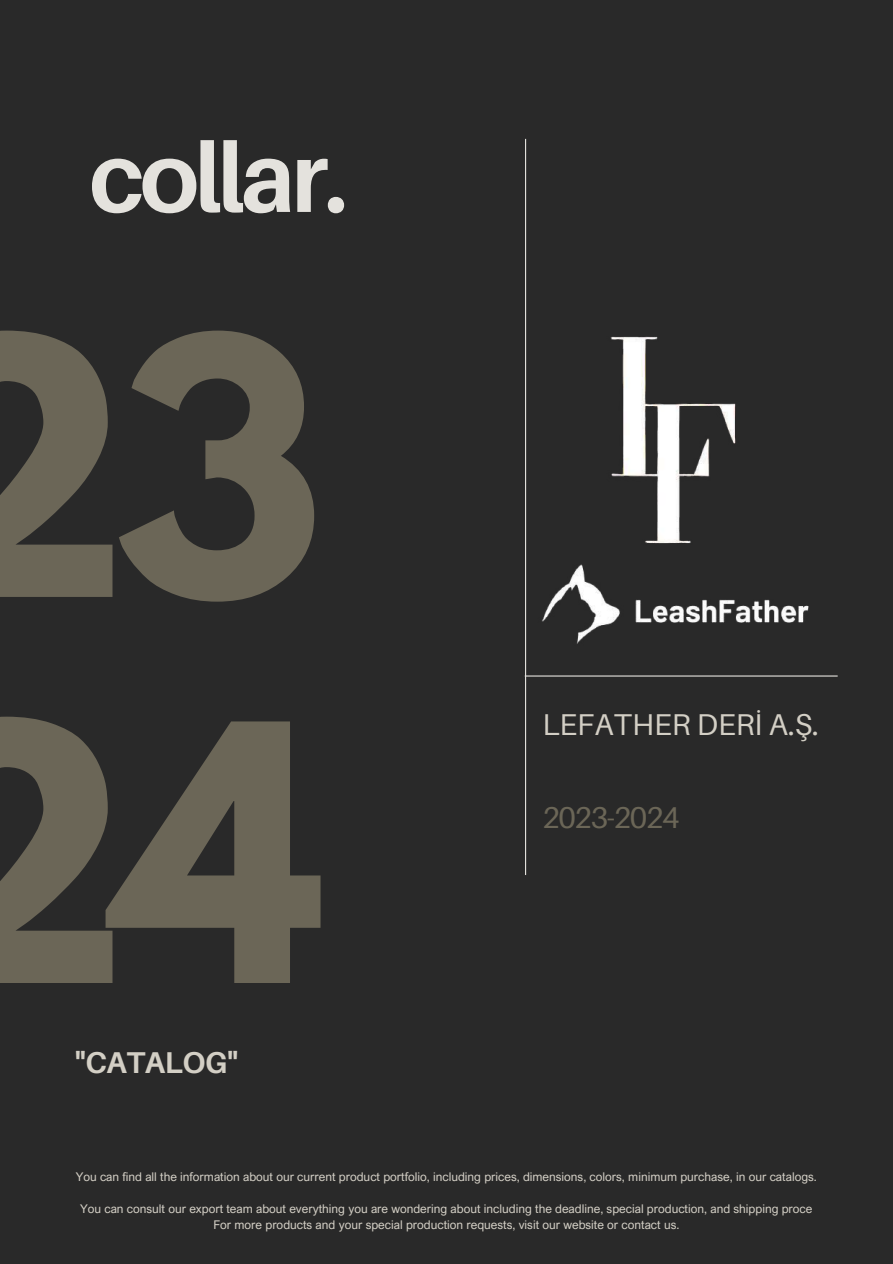
<style>
.page{position:relative;width:893px;height:1264px;background:#fff}
.page>*{position:absolute;margin:0;border:0;box-sizing:border-box;transform-origin:0 0}
.t1{font:700 316.95px/385.8px "League Spartan";color:#6b6657}
.t2{font:700 97.65px "Aileron";letter-spacing:-.045em;color:#e4e2dd}
.t3{font:30.15px "Aileron";color:#d3cfc5}
.t4{font:30.15px "Aileron";letter-spacing:-.045em;color:#6b6657}
.t5{font:700 30.15px "Aileron";letter-spacing:-.015em;color:#d3cfc5}
.t6{font:12px/16px "Arial Nova";color:#d3cfc5;text-align:center}
</style>
<div class="page">
<div style="left:0;top:0;width:892px;height:1263px;background:#292929"></div>
<hr style="left:525px;top:139px;width:1px;height:736px;background:#e4e2dd">
<hr style="left:524px;top:675px;width:313px;height:1px;background:#e4e2dd">
<img style="left:526px;top:548px;width:283px;height:111px">
<img style="left:595px;top:336px;width:163px;height:214px">
<h2 class="t2" style="left:89px;top:117px;width:260px">collar.</h2>
<h1 class="t1" style="left:-109px;top:317px;width:435px">23<br>24</h1>
<h3 class="t5" style="left:75px;top:1044px;width:165px">"CATALOG"</h3>
<h3 class="t3" style="left:542px;top:706px;width:278px">LEFATHER DERİ A.Ş.</h3>
<h3 class="t4" style="left:542px;top:798px;width:139px">2023-2024</h3>
<p class="t6" style="left:76px;top:1167px;width:742px">You can find all the information about our current product portfolio, including prices, dimensions, colors, minimum purchase, in our catalogs.</p>
<p class="t6" style="left:80px;top:1199px;width:733px">You can consult our export team about everything you are wondering about including the deadline, special production, and shipping proce<br>For more products and your special production requests, visit our website or contact us.</p>
</div>
